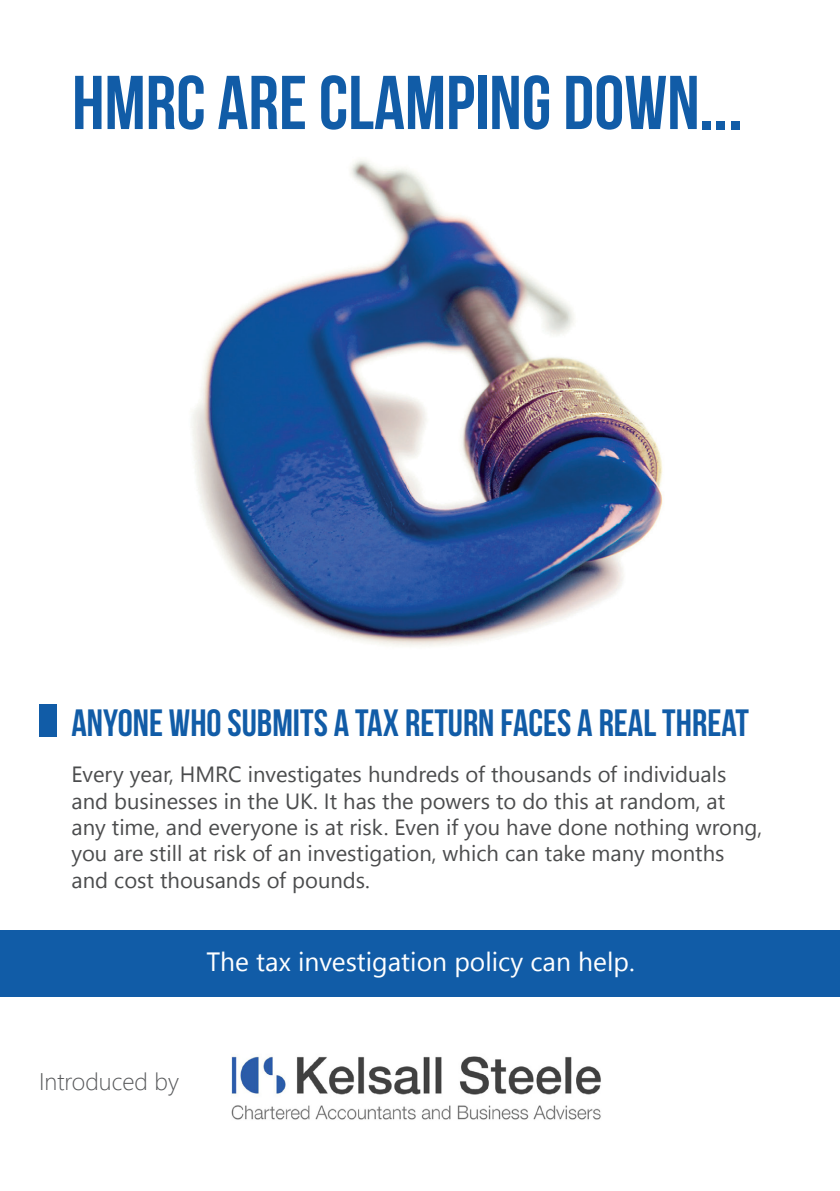
<style>
.page{position:relative;width:840px;height:1191px;background:#fff}
.page>*{position:absolute;margin:0;border:0;box-sizing:border-box;transform-origin:0 0}
.t1{font:76px "Bebas Neue";color:#115ca7}
.t2{font:38px "Bebas Neue";color:#115ca7}
.t3{font:26.4px "Segoe UI";color:#fff}
.t4{font:300 24px "Segoe UI";color:#57585a}
.t5{font:22px/26.4px "Segoe UI";color:#4b4c4d}
</style>
<div class="page">
<img style="left:192px;top:159px;width:471px;height:488px">
<div style="left:0;top:930px;width:839px;height:66px;background:#115ca7"></div>
<div style="left:40px;top:704px;width:17px;height:32px;background:#115ca7"></div>
<img style="left:231px;top:1054px;width:370px;height:66px">
<p class="t1" style="left:72px;top:61px;width:671px">HMRC ARE CLAMPING DOWN...</p>
<p class="t2" style="left:71px;top:701px;width:678px">ANYONE WHO SUBMITS A TAX RETURN FACES A REAL THREAT</p>
<p class="t5" style="left:71px;top:760px;width:692px">Every year, HMRC investigates hundreds of thousands of individuals and businesses in the UK. It has the powers to do this at random, at any time, and everyone is at risk. Even if you have done nothing wrong, you are still at risk of an investigation, which can take many months and cost thousands of pounds.</p>
<p class="t3" style="left:206px;top:940px;width:429px">The tax investigation policy can help.</p>
<p class="t4" style="left:39px;top:1062px;width:141px">Introduced by</p>
</div>
